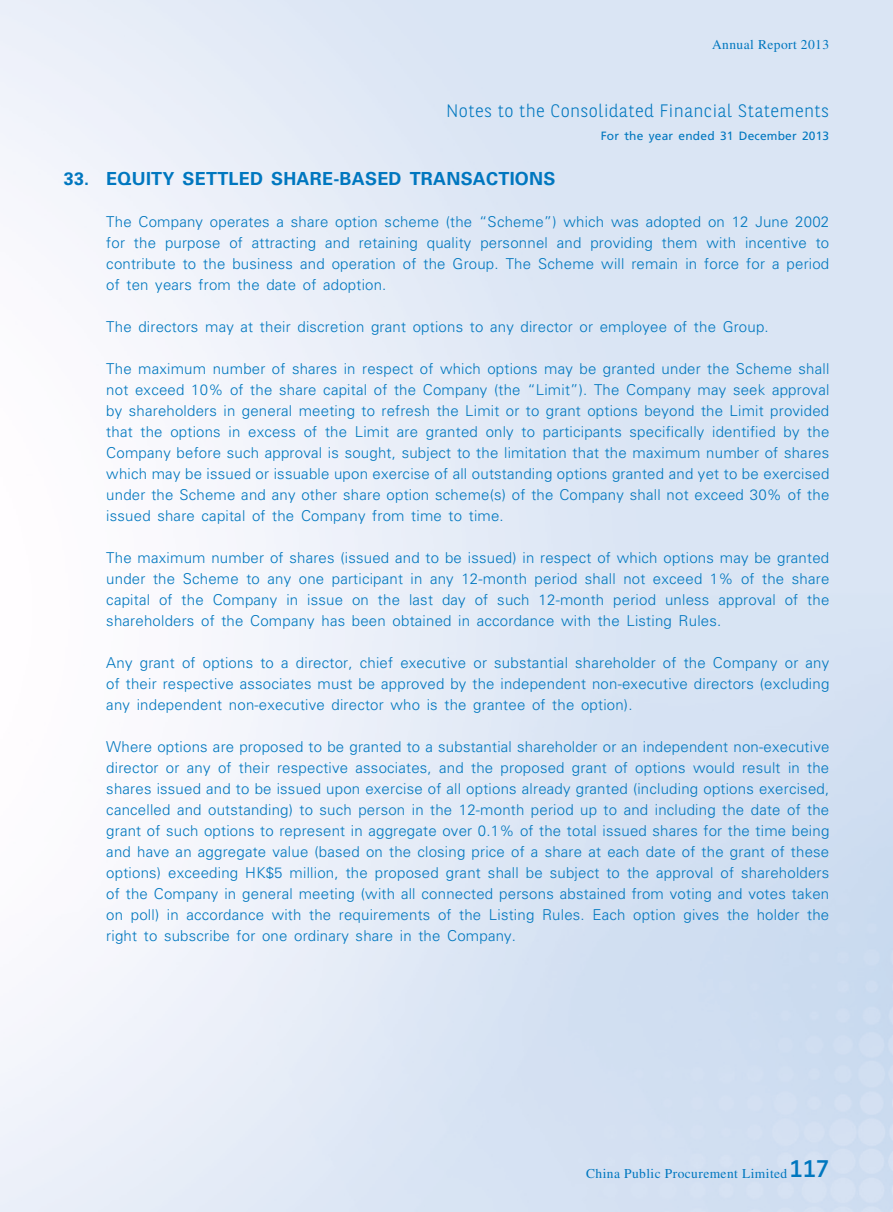
<style>
.page{position:relative;width:893px;height:1212px;background:#fff}
.page>*{position:absolute;margin:0;border:0;box-sizing:border-box;transform-origin:0 0}
.t1{font:300 18px "BNPP Sans";letter-spacing:.015em;color:#0077bf}
._03_H1{font:700 18px "Univers LT Std";letter-spacing:.015em;color:#0077bf}
._12___P2{font:300 15px/21px "Univers LT Std";letter-spacing:.015em;color:#0077bf;text-align:justify}
.t2{font:13.5px "Times LT Std";letter-spacing:.03em;color:#0077bf}
.t3{font:12px "Frutiger LT Std";letter-spacing:.015em;color:#0077bf}
.s1{font-family:"BNPP Sans";font-size:24px}
</style>
<div class="page">
<p class="t2" style="left:712px;top:37px;width:119px">Annual Report 2013</p>
<p class="t1" style="left:446px;top:99px;width:384px">Notes to the Consolidated Financial Statements</p>
<p class="t3" style="left:601px;top:128px;width:230px">For the year ended 31 December 2013</p>
<p class="_03_H1" style="left:64px;top:168px;width:493px">33. EQUITY SETTLED SHARE-BASED TRANSACTIONS</p>
<p class="_12___P2" style="left:106px;top:211px;width:724px">The Company operates a share option scheme (the “Scheme”) which was adopted on 12 June 2002 for the purpose of attracting and retaining quality personnel and providing them with incentive to contribute to the business and operation of the Group. The Scheme will remain in force for a period of ten years from the date of adoption.</p>
<p class="_12___P2" style="left:106px;top:316px;width:664px">The directors may at their discretion grant options to any director or employee of the Group.</p>
<p class="_12___P2" style="left:106px;top:358px;width:725px">The maximum number of shares in respect of which options may be granted under the Scheme shall not exceed 10% of the share capital of the Company (the “Limit”). The Company may seek approval by shareholders in general meeting to refresh the Limit or to grant options beyond the Limit provided that the options in excess of the Limit are granted only to participants specifically identified by the Company before such approval is sought, subject to the limitation that the maximum number of shares which may be issued or issuable upon exercise of all outstanding options granted and yet to be exercised under the Scheme and any other share option scheme(s) of the Company shall not exceed 30% of the issued share capital of the Company from time to time.</p>
<p class="_12___P2" style="left:106px;top:547px;width:725px">The maximum number of shares (issued and to be issued) in respect of which options may be granted under the Scheme to any one participant in any 12-month period shall not exceed 1% of the share capital of the Company in issue on the last day of such 12-month period unless approval of the shareholders of the Company has been obtained in accordance with the Listing Rules.</p>
<p class="_12___P2" style="left:106px;top:652px;width:724px">Any grant of options to a director, chief executive or substantial shareholder of the Company or any of their respective associates must be approved by the independent non-executive directors (excluding any independent non-executive director who is the grantee of the option).</p>
<p class="_12___P2" style="left:106px;top:736px;width:725px">Where options are proposed to be granted to a substantial shareholder or an independent non-executive director or any of their respective associates, and the proposed grant of options would result in the shares issued and to be issued upon exercise of all options already granted (including options exercised, cancelled and outstanding) to such person in the 12-month period up to and including the date of the grant of such options to represent in aggregate over 0.1% of the total issued shares for the time being and have an aggregate value (based on the closing price of a share at each date of the grant of these options) exceeding HK$5 million, the proposed grant shall be subject to the approval of shareholders of the Company in general meeting (with all connected persons abstained from voting and votes taken on poll) in accordance with the requirements of the Listing Rules. Each option gives the holder the right to subscribe for one ordinary share in the Company.</p>
<p class="t2" style="left:586px;top:1165px;width:245px">China Public Procurement Limited <span class="s1">117</span></p>
</div>
